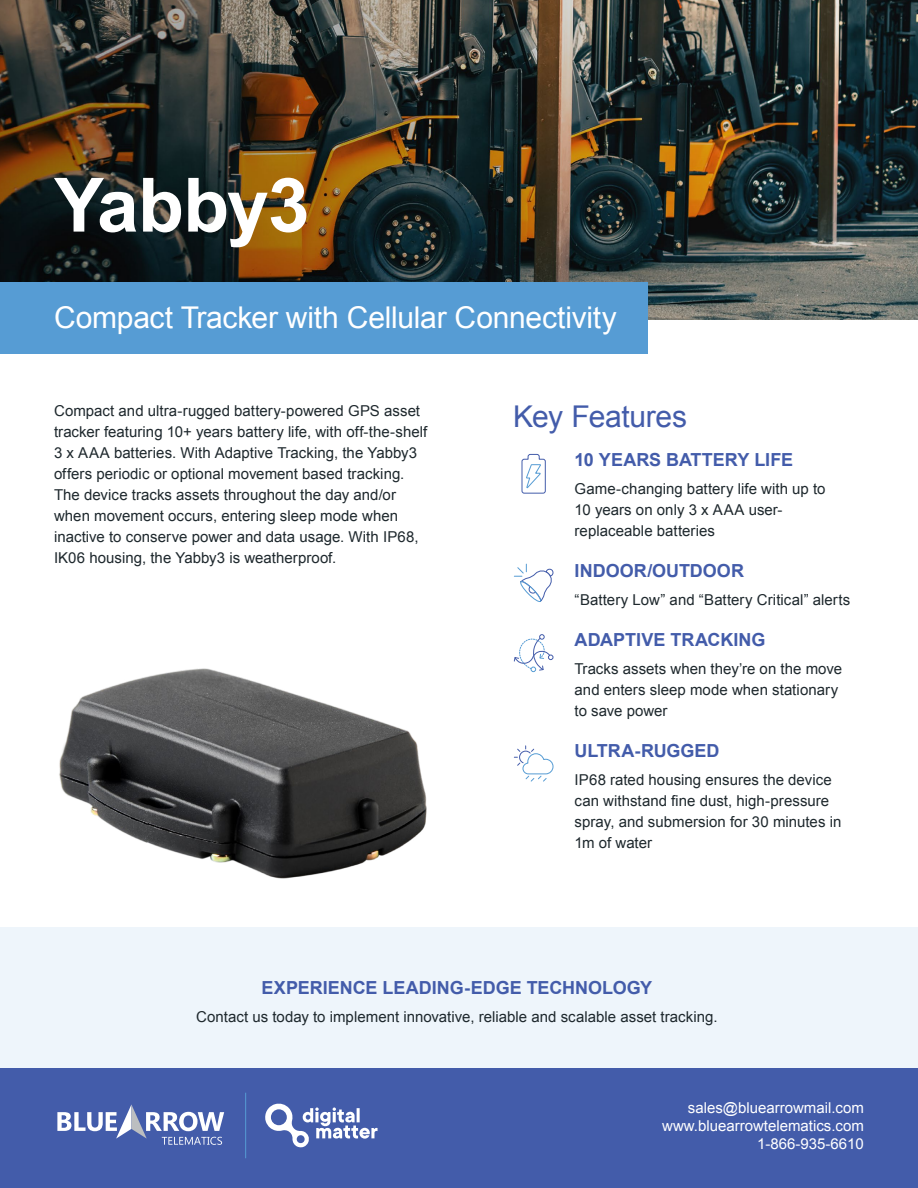
<style>
.page{position:relative;width:918px;height:1188px;background:#fff}
.page>*{position:absolute;margin:0;border:0;box-sizing:border-box;transform-origin:0 0}
.t1{font:700 75px "Arial";letter-spacing:-.01em;color:#fff}
.t2{font:30px "Arial";letter-spacing:-.005em;color:#fff}
.t3{font:30px "Arial";letter-spacing:-.01em;color:#435caa}
.t4{font:700 18px "Arial";color:#435caa}
.Body_Copy{font:15px/21px "Arial";letter-spacing:.005em;color:#1e282d}
.Footer_style{font:15px "Arial";color:#fff}
</style>
<div class="page">
<img style="left:0;top:0;width:918px;height:319px">
<img style="left:59px;top:668px;width:368px;height:211px">
<svg style="left:521px;top:454px;width:25px;height:40px"></svg>
<svg style="left:514px;top:564px;width:40px;height:38px"></svg>
<svg style="left:514px;top:634px;width:39px;height:38px"></svg>
<svg style="left:514px;top:746px;width:40px;height:36px"></svg>
<div style="left:0;top:283px;width:648px;height:71px;background:#569cd4"></div>
<div style="left:0;top:927px;width:918px;height:142px;background:#eef5fb"></div>
<div style="left:0;top:1069px;width:918px;height:119px;background:#435caa"></div>
<hr style="left:245px;top:1093px;width:1px;height:65px;background:#569cd4">
<svg style="left:57px;top:1104px;width:167px;height:41px"></svg>
<svg style="left:265px;top:1103px;width:113px;height:44px"></svg>
<h1 class="t1" style="left:54px;top:156px;width:257px">Yabby3</h1>
<h2 class="t2" style="left:54px;top:298px;width:564px">Compact Tracker with Cellular Connectivity</h2>
<p class="Body_Copy" style="left:54px;top:401px;width:375px">Compact and ultra-rugged battery-powered GPS asset tracker featuring 10+ years battery life, with off-the-shelf 3 x AAA batteries. With Adaptive Tracking, the Yabby3 offers periodic or optional movement based tracking.<br>The device tracks assets throughout the day and/or when movement occurs, entering sleep mode when inactive to conserve power and data usage. With IP68, IK06 housing, the Yabby3 is weatherproof.</p>
<h2 class="t3" style="left:513px;top:397px;width:176px">Key Features</h2>
<h3 class="t4" style="left:575px;top:448px;width:220px">10 YEARS BATTERY LIFE</h3>
<p class="Body_Copy" style="left:575px;top:478px;width:252px">Game-changing battery life with up to<br>10 years on only 3 x AAA user&shy;replaceable batteries</p>
<h3 class="t4" style="left:575px;top:559px;width:171px">INDOOR/OUTDOOR</h3>
<p class="Body_Copy" style="left:575px;top:589px;width:277px">“Battery Low” and “Battery Critical” alerts</p>
<h3 class="t4" style="left:575px;top:628px;width:192px">ADAPTIVE TRACKING</h3>
<p class="Body_Copy" style="left:575px;top:658px;width:269px">Tracks assets when they’re on the move and enters sleep mode when stationary to save power</p>
<h3 class="t4" style="left:575px;top:739px;width:146px">ULTRA-RUGGED</h3>
<p class="Body_Copy" style="left:575px;top:769px;width:268px">IP68 rated housing ensures the device can withstand fine dust, high-pressure spray, and submersion for 30 minutes in<br>1m of water</p>
<h3 class="t4" style="left:262px;top:976px;width:392px">EXPERIENCE LEADING-EDGE TECHNOLOGY</h3>
<p class="Body_Copy" style="left:196px;top:1006px;width:523px">Contact us today to implement innovative, reliable and scalable asset tracking.</p>
<p class="Footer_style" style="left:688px;top:1098px;width:178px">sales@bluearrowmail.com</p>
<p class="Footer_style" style="left:662px;top:1116px;width:203px">www.bluearrowtelematics.com</p>
<p class="Footer_style" style="left:757px;top:1134px;width:108px">1-866-935-6610</p>
</div>
